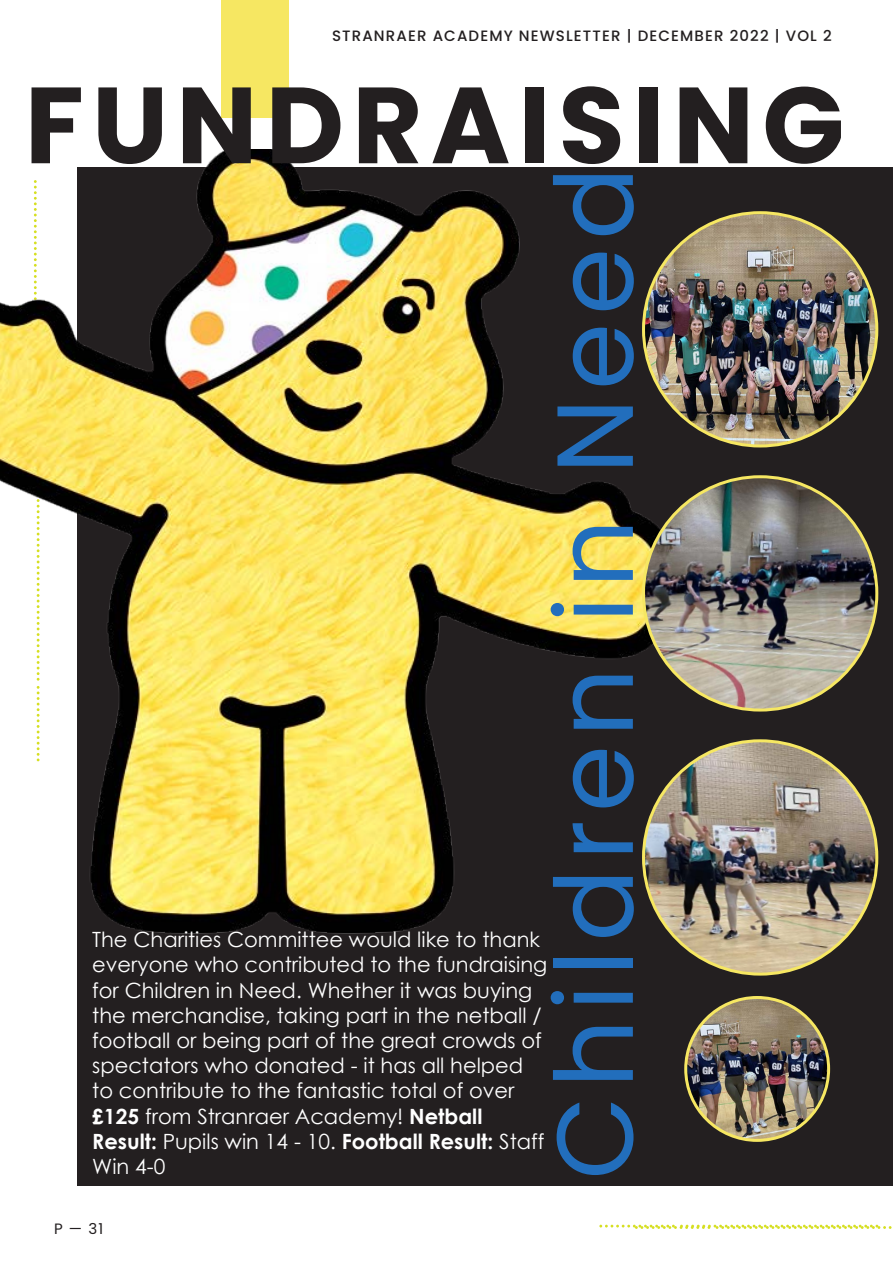
<style>
.page{position:relative;width:893px;height:1263px;background:#fff}
.page>*{position:absolute;margin:0;border:0;box-sizing:border-box;transform-origin:0 0}
.t1{font:108px "Poppins";letter-spacing:.075em;color:#226ebc}
.t2{font:700 108px "Poppins";letter-spacing:.075em;color:#231f20}
.t3{font:21px/25.2px "Century Gothic";color:#fff}
.t4{font:500 15px "Poppins";letter-spacing:.075em;color:#231f20}
.t5{font:15px "Poppins";color:#231f20}
.s1{font-weight:700}
</style>
<div class="page">
<svg style="left:599px;top:1225px;width:292px;height:4px"></svg>
<div style="left:78px;top:167px;width:815px;height:1019px;background:#231f20"></div>
<div style="left:221px;top:0;width:67px;height:117px;background:#f6e762"></div>
<img style="left:0;top:150px;width:714px;height:797px">
<img style="left:643px;top:741px;width:234px;height:233px;border-radius:117px">
<img style="left:643px;top:213px;width:234px;height:233px;border-radius:117px">
<img style="left:643px;top:477px;width:234px;height:233px;border-radius:117px">
<img style="left:686px;top:997px;width:143px;height:143px;border-radius:71px">
<div style="left:684px;top:996px;width:146px;height:146px;border:3px solid #f6e762;border-radius:50%"></div>
<p class="t4" style="left:332px;top:27px;width:501px">STRANRAER ACADEMY NEWSLETTER | DECEMBER 2022 | VOL 2</p>
<h1 class="t2" style="left:25px;top:63px;width:821px">FUNDRAISING</h1>
<h1 class="t1" style="left:532px;top:1180px;width:1014px;rotate:-90deg">Children in Need</h1>
<p class="t3" style="left:92px;top:927px;width:457px">The Charities Committee would like to thank everyone who contributed to the fundraising for Children in Need. Whether it was buying the merchandise, taking part in the netball / football or being part of the great crowds of spectators who donated - it has all helped to contribute to the fantastic total of over <span class="s1">£125</span> from Stranraer Academy! <span class="s1">Netball Result:</span> Pupils win 14 - 10. <span class="s1">Football Result:</span> Staff Win 4-0</p>
<p class="t5" style="left:54px;top:1220px;width:51px">P — 31</p>
</div>
